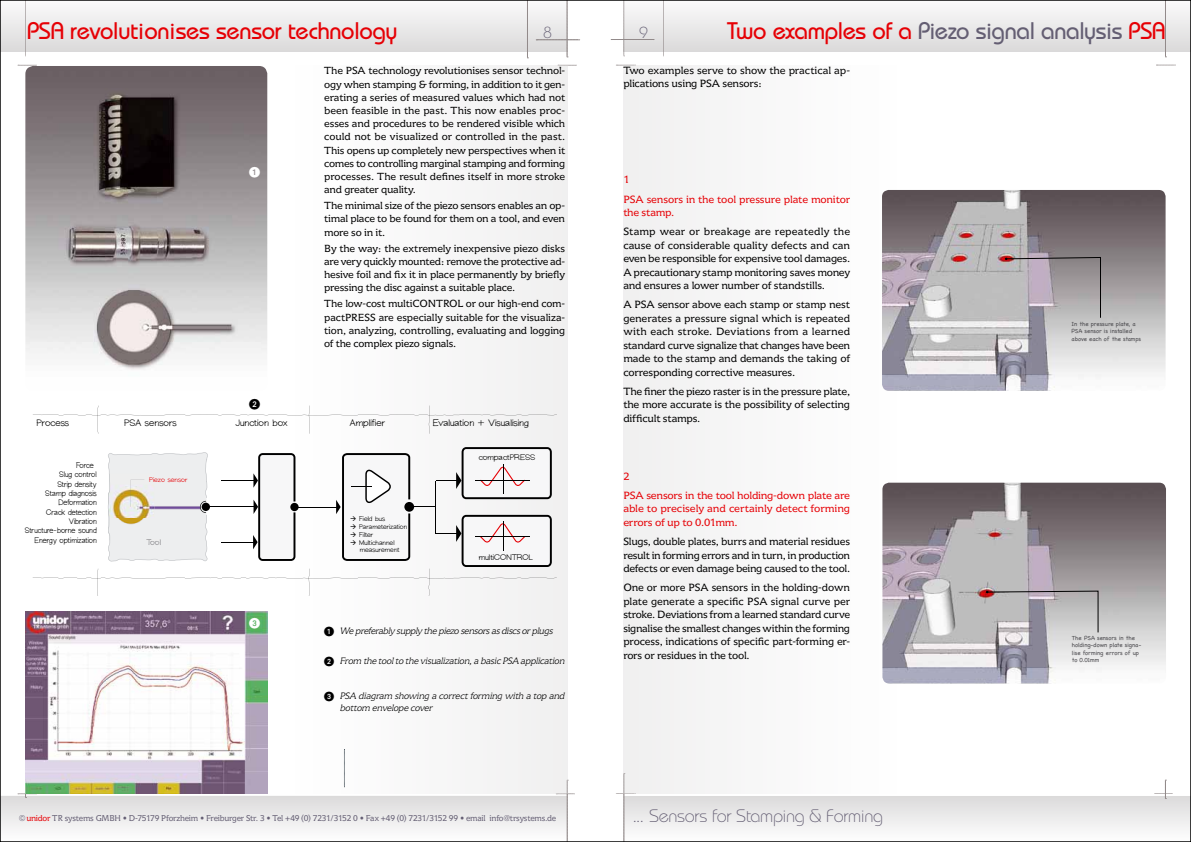
<style>
.page{position:relative;width:1191px;height:842px;background:#fff}
.page>*{position:absolute;margin:0;border:0;box-sizing:border-box;transform-origin:0 0}
.t1{font:500 24px "Bauhaus";letter-spacing:-.015em;color:#645e73}
.t2{font:500 24px "Bauhaus";letter-spacing:-.01em;color:#e60005}
.t3{font:300 18px "Bauhaus";letter-spacing:-.015em;color:#645e73}
.t4{font:300 16px "Bauhaus";color:#645e73}
.t5{font:11.2px/13.5px "Icone LT";letter-spacing:-.02em;color:#000;text-align:justify}
.t6{font:11.2px/19.2px "Icone LT";letter-spacing:-.015em;color:#e60005}
.t7{font:11px/13.2px "Icone LT";letter-spacing:-.025em;color:#000;text-align:justify}
.t8{font:11px "European Pi One";color:#fff}
.t9{font:11px "European Pi One";color:#000}
.t10{font:italic 300 10px/12px "Icone LT";letter-spacing:-.03em;color:#000}
.t11{font:9.1px "Langer Roman";color:#000}
.t12{font:9px "Icone LT";letter-spacing:-.03em;color:#645e73;scale:.96 1}
.t13{font:7.8px "Langer Roman";color:#000;scale:.89 1}
.t14{font:7.8px "Langer Roman";color:#000}
.t15{font:7.8px "Langer Roman";color:#818084}
.t16{font:6.5px/7.8px "Langer Roman";color:#000}
.t17{font:6.5px "Langer Roman";color:#e60005}
.t18{font:6.1px/7.3px "Chalkboard";letter-spacing:-.01em;color:#504f53}
.s1{color:#e60005}
.s2{font-family:"European Pi One";font-weight:400;font-style:normal}
</style>
<div class="page">
<div style="left:0;top:0;width:567px;height:51px;background:linear-gradient(to bottom,#fbfbfb,#dbdada)"></div>
<svg style="left:527px;top:2px;width:1px;height:57px"></svg>
<svg style="left:536px;top:2px;width:44px;height:56px"></svg>
<svg style="left:25px;top:2px;width:2px;height:55px"></svg>
<svg style="left:18px;top:65px;width:19px;height:1px"></svg>
<div style="left:285px;top:65px;width:282px;height:729px;background:#f8f7f8"></div>
<div style="left:624px;top:0;width:567px;height:51px;background:linear-gradient(to bottom,#fbfbfb,#dbdada)"></div>
<svg style="left:1165px;top:2px;width:1px;height:56px"></svg>
<svg style="left:1156px;top:65px;width:20px;height:1px"></svg>
<svg style="left:616px;top:779px;width:573px;height:61px"></svg>
<svg style="left:611px;top:2px;width:43px;height:55px"></svg>
<svg style="left:663px;top:2px;width:1px;height:55px"></svg>
<div style="left:623px;top:65px;width:283px;height:729px;background:#f7f7f7"></div>
<img style="left:25px;top:66px;width:242px;height:304px">
<svg style="left:2px;top:749px;width:573px;height:91px"></svg>
<svg style="left:33px;top:406px;width:524px;height:28px"></svg>
<img style="left:25px;top:612px;width:242px;height:181px">
<img style="left:882px;top:483px;width:284px;height:200px">
<svg style="left:986px;top:591px;width:112px;height:42px"></svg>
<img style="left:882px;top:190px;width:283px;height:201px">
<svg style="left:1005px;top:257px;width:95px;height:61px"></svg>
<svg style="left:33px;top:447px;width:524px;height:149px"></svg>
<h1 class="t2" style="left:27px;top:16px;width:372px">PSA revolutionises sensor technology</h1>
<h3 class="t4" style="left:639px;top:23px;width:10px">9</h3>
<h3 class="t4" style="left:543px;top:23px;width:10px">8</h3>
<h1 class="t1" style="left:727px;top:17px;width:440px"><span class="s1">Two examples of a</span> Piezo signal analysis <span class="s1">PSA</span></h1>
<p class="t8" style="left:249px;top:166px;width:13px">1</p>
<p class="t9" style="left:249px;top:398px;width:13px">2</p>
<p class="t7" style="left:324px;top:64px;width:242px">The PSA technology revolutionises sensor technol&shy;ogy when stamping &amp; forming, in addition to it gen&shy;erating a series of measured values which had not been feasible in the past. This now enables proc&shy;esses and procedures to be rendered visible which could not be visualized or controlled in the past.<br>This opens up completely new perspectives when it comes to controlling marginal stamping and forming processes. The result defines itself in more stroke and greater quality.</p>
<p class="t7" style="left:324px;top:199px;width:242px">The minimal size of the piezo sensors enables an op&shy;timal place to be found for them on a tool, and even more so in it.</p>
<p class="t7" style="left:324px;top:242px;width:242px">By the way: the extremely inexpensive piezo disks are very quickly mounted: remove the protective ad&shy;hesive foil and fix it in place permanently by briefly pressing the disc against a suitable place.</p>
<p class="t7" style="left:324px;top:297px;width:242px">The low-cost multiCONTROL or our high-end com&shy;pactPRESS are especially suitable for the visualiza&shy;tion, analyzing, controlling, evaluating and logging of the complex piezo signals.</p>
<p class="t11" style="left:36px;top:417px;width:34px">Process</p>
<p class="t11" style="left:124px;top:417px;width:54px">PSA sensors</p>
<p class="t11" style="left:235px;top:417px;width:54px">Junction box</p>
<p class="t11" style="left:350px;top:417px;width:37px">Amplifier</p>
<p class="t11" style="left:433px;top:417px;width:97px">Evaluation + Visualising</p>
<p class="t13" style="left:76px;top:460px;width:21px">Force</p>
<p class="t13" style="left:59px;top:469px;width:44px">Slug control</p>
<p class="t13" style="left:57px;top:478px;width:46px">Strip density</p>
<p class="t13" style="left:45px;top:488px;width:59px">Stamp diagnosis</p>
<p class="t13" style="left:59px;top:497px;width:44px">Deformation</p>
<p class="t13" style="left:46px;top:506px;width:58px">Crack detection</p>
<p class="t13" style="left:69px;top:516px;width:33px">Vibration</p>
<p class="t13" style="left:25px;top:525px;width:82px">Structure-borne sound</p>
<p class="t13" style="left:35px;top:534px;width:71px">Energy optimization</p>
<p class="t14" style="left:479px;top:452px;width:58px">compactPRESS</p>
<p class="t17" style="left:149px;top:475px;width:40px">Piezo sensor</p>
<p class="t16" style="left:359px;top:515px;width:49px">Field bus<br>Parameterization<br>Filter<br>Multichannel measurement</p>
<p class="t15" style="left:146px;top:537px;width:16px">Tool</p>
<p class="t14" style="left:479px;top:552px;width:56px">multiCONTROL</p>
<p class="t8" style="left:249px;top:617px;width:13px">3</p>
<p class="t10" style="left:324px;top:625px;width:231px"><span class="s2">1</span> We preferably supply the piezo sensors as discs or plugs</p>
<p class="t10" style="left:324px;top:655px;width:242px"><span class="s2">2</span> From the tool to the visualization, a basic PSA application</p>
<p class="t10" style="left:340px;top:690px;width:226px;text-indent:-16px"><span class="s2">3</span> PSA diagram showing a correct forming with a top and bottom envelope cover</p>
<p class="t5" style="left:623px;top:63px;width:228px">Two examples serve to show the practical ap&shy;plications using PSA sensors:</p>
<p class="t6" style="left:623px;top:170px;width:228px">1<br>PSA sensors in the tool pressure plate monitor</p>
<p class="t6" style="left:623px;top:203px;width:52px">the stamp.</p>
<p class="t5" style="left:623px;top:225px;width:228px">Stamp wear or breakage are repeatedly the cause of considerable quality defects and can even be responsible for expensive tool damages.<br>A precautionary stamp monitoring saves money and ensures a lower number of standstills.</p>
<p class="t5" style="left:623px;top:298px;width:228px">A PSA sensor above each stamp or stamp nest generates a pressure signal which is repeated with each stroke. Deviations from a learned standard curve signalize that changes have been made to the stamp and demands the taking of corresponding corrective measures.</p>
<p class="t5" style="left:623px;top:385px;width:228px">The finer the piezo raster is in the pressure plate, the more accurate is the possibility of selecting difficult stamps.</p>
<p class="t6" style="left:623px;top:466px;width:228px">2<br>PSA sensors in the tool holding-down plate are</p>
<p class="t6" style="left:623px;top:502px;width:228px;line-height:13.5px">able to precisely and certainly detect forming errors of up to 0.01mm.</p>
<p class="t5" style="left:623px;top:535px;width:228px">Slugs, double plates, burrs and material residues result in forming errors and in turn, in production defects or even damage being caused to the tool.</p>
<p class="t5" style="left:623px;top:581px;width:228px">One or more PSA sensors in the holding-down plate generate a specific PSA signal curve per stroke. Deviations from a learned standard curve signalise the smallest changes within the forming process, indications of specific part-forming er&shy;rors or residues in the tool.</p>
<p class="t12" style="left:19px;top:813px;width:561px">©<span class="s1">unidor</span> TR systems GMBH • D-75179 Pforzheim • Freiburger Str. 3 • Tel +49 (0) 7231/3152 0 • Fax +49 (0) 7231/3152 99 • email info@trsystems.de</p>
<h2 class="t3" style="left:632px;top:805px;width:252px">... Sensors for Stamping &amp; Forming</h2>
<p class="t18" style="left:1071px;top:320px;width:71px">In the pressure plate, a<br>PSA sensor is installed above each of the stamps</p>
<p class="t18" style="left:1071px;top:634px;width:71px">The PSA sensors in the holding-down plate signa&shy;lise forming errors of up to 0.01mm</p>
</div>
